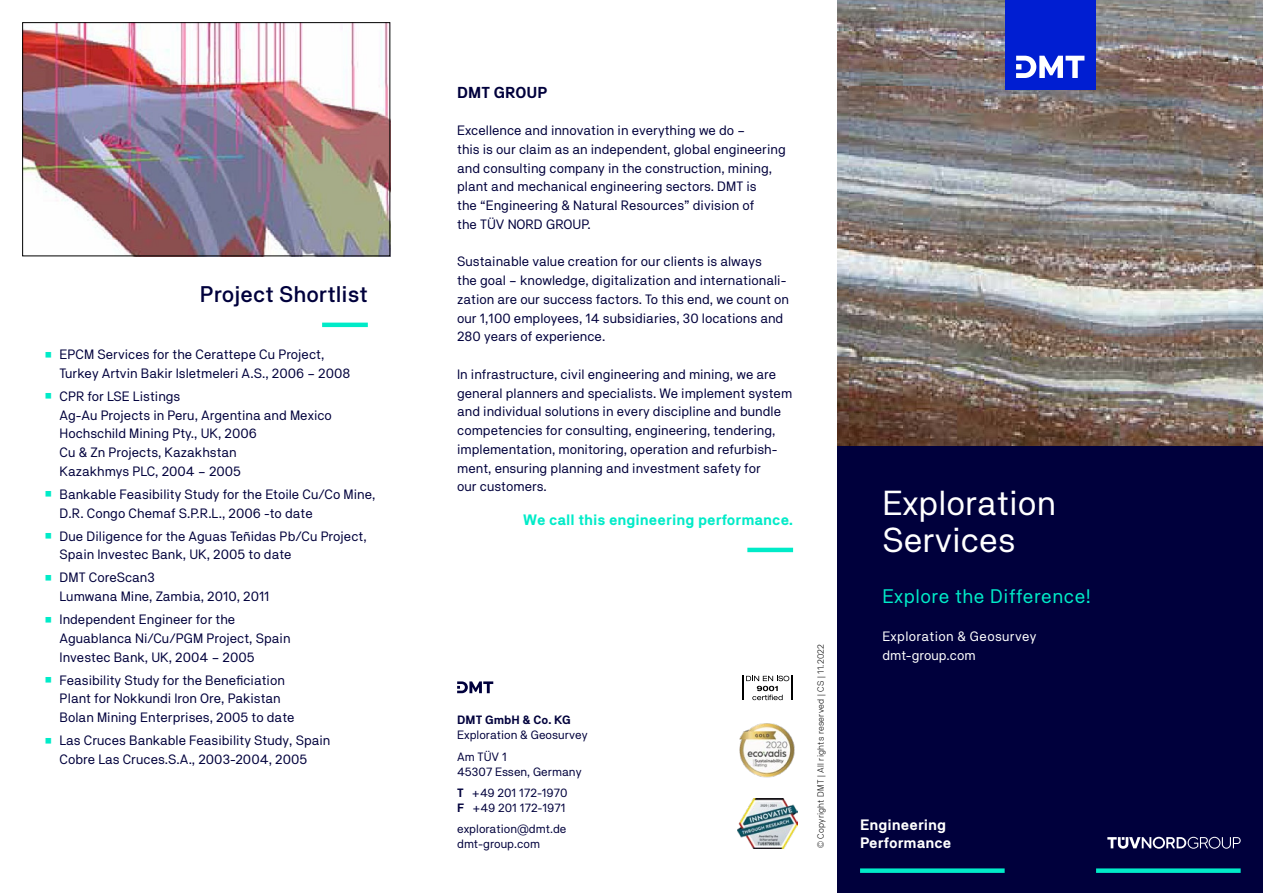
<style>
.page{position:relative;width:1263px;height:893px;background:#fff}
.page>*{position:absolute;margin:0;border:0;box-sizing:border-box;transform-origin:0 0}
.t1{font:34.5px/37.5px "TNG Pro";color:#fff}
.t2{font:500 22.5px "TNG Pro";color:#00003c}
.t3{font:19.5px "TNG Pro";letter-spacing:.025em;color:#00ebc8}
.t4{font:700 15.75px "TNG Pro";color:#00003c}
.t5{font:700 15px "TNG Pro";color:#00ebc8}
.t6{font:700 15px/18px "TNG Pro";color:#fff}
.t7{font:13.5px/18.8px "TNG Pro";color:#00003c}
.t8{font:13.5px/18.8px "TNG Pro";letter-spacing:.025em;color:#fff}
.t9{font:12px/21.5px "TNG Pro";color:#00003c}
.t10{font:700 12px "TNG Pro";color:#00003c}
.t11{font:300 9px "TNG Pro";letter-spacing:.025em;color:#000}
.s1{color:#00ebc8}
.s2{font-weight:700}
</style>
<div class="page">
<img style="left:24px;top:24px;width:364px;height:230px">
<div style="left:22px;top:22px;width:368px;height:234px;border:1px solid #000"></div>
<hr style="left:322px;top:323px;width:46px;height:4px;background:#00ebc8">
<svg style="left:457px;top:681px;width:36px;height:12px"></svg>
<img style="left:838px;top:0;width:425px;height:446px">
<div style="left:838px;top:446px;width:425px;height:447px;background:#00003c"></div>
<div style="left:1096px;top:868px;width:145px;height:5px;background:#00ebc8"></div>
<div style="left:860px;top:868px;width:145px;height:5px;background:#00ebc8"></div>
<div style="left:1005px;top:0;width:91px;height:89px;background:#001ed2"></div>
<svg style="left:1016px;top:56px;width:68px;height:22px"></svg>
<svg style="left:1107px;top:837px;width:134px;height:12px"></svg>
<img style="left:739px;top:723px;width:56px;height:55px">
<img style="left:738px;top:798px;width:59px;height:50px">
<svg style="left:742px;top:676px;width:51px;height:24px"></svg>
<hr style="left:747px;top:548px;width:46px;height:4px;background:#00ebc8">
<h2 class="t2" style="left:200px;top:281px;width:169px">Project Shortlist</h2>
<p class="t7" style="left:60px;top:345px;width:292px;text-indent:-15px"><span class="s1">○</span> EPCM Services for the Cerattepe Cu Project,<br>Turkey Artvin Bakir Isletmeleri A.S., 2006 – 2008</p>
<p class="t7" style="left:60px;top:387px;width:274px;text-indent:-15px"><span class="s1">○</span> CPR for LSE Listings<br>Ag-Au Projects in Peru, Argentina and Mexico<br>Hochschild Mining Pty., UK, 2006<br>Cu &amp; Zn Projects, Kazakhstan<br>Kazakhmys PLC, 2004 – 2005</p>
<p class="t7" style="left:60px;top:485px;width:317px;text-indent:-15px"><span class="s1">○</span> Bankable Feasibility Study for the Etoile Cu/Co Mine,<br>D.R. Congo Chemaf S.P.R.L., 2006 -to date</p>
<p class="t7" style="left:60px;top:526px;width:309px;text-indent:-15px"><span class="s1">○</span> Due Diligence for the Aguas Teñidas Pb/Cu Project,<br>Spain Investec Bank, UK, 2005 to date</p>
<p class="t7" style="left:60px;top:568px;width:212px;text-indent:-15px"><span class="s1">○</span> DMT CoreScan3<br>Lumwana Mine, Zambia, 2010, 2011</p>
<p class="t7" style="left:60px;top:610px;width:232px;text-indent:-15px"><span class="s1">○</span> Independent Engineer for the<br>Aguablanca Ni/Cu/PGM Project, Spain<br>Investec Bank, UK, 2004 – 2005</p>
<p class="t7" style="left:60px;top:670px;width:237px;text-indent:-15px"><span class="s1">○</span> Feasibility Study for the Beneficiation<br>Plant for Nokkundi Iron Ore, Pakistan<br>Bolan Mining Enterprises, 2005 to date</p>
<p class="t7" style="left:60px;top:731px;width:272px;text-indent:-15px"><span class="s1">○</span> Las Cruces Bankable Feasibility Study, Spain<br>Cobre Las Cruces.S.A., 2003-2004, 2005</p>
<p class="t4" style="left:457px;top:83px;width:92px">DMT GROUP</p>
<p class="t7" style="left:457px;top:121px;width:330px">Excellence and innovation in everything we do –<br>this is our claim as an independent, global engineering and consulting company in the construction, mining, plant and mechanical engineering sectors. DMT is<br>the “Engineering &amp; Natural Resources” division of<br>the TÜV NORD GROUP.</p>
<p class="t7" style="left:457px;top:252px;width:333px">Sustainable value creation for our clients is always<br>the goal – knowledge, digitalization and internationali&shy;zation are our success factors. To this end, we count on our 1,100 employees, 14 subsidiaries, 30 locations and 280 years of experience.</p>
<p class="t7" style="left:457px;top:365px;width:337px">In infrastructure, civil engineering and mining, we are general planners and specialists. We implement system and individual solutions in every discipline and bundle competencies for consulting, engineering, tendering, implementation, monitoring, operation and refurbish&shy;ment, ensuring planning and investment safety for<br>our customers.</p>
<p class="t5" style="left:523px;top:511px;width:271px">We call this engineering performance.</p>
<p class="t10" style="left:457px;top:713px;width:115px">DMT GmbH &amp; Co. KG</p>
<p class="t9" style="left:457px;top:724px;width:132px">Exploration &amp; Geosurvey<br>Am TÜV 1</p>
<p class="t9" style="left:457px;top:760px;width:126px">45307 Essen, Germany<br><span class="s2">T</span> +49 201 172-1970</p>
<p class="t9" style="left:457px;top:797px;width:111px"><span class="s2">F</span> +49 201 172-1971 exploration@dmt.de</p>
<p class="t9" style="left:457px;top:833px;width:84px">dmt-group.com</p>
<p class="t11" style="left:815px;top:848px;width:206px;rotate:-90deg">© Copyright DMT | All rights reserved | CS | 11.2022</p>
<h1 class="t1" style="left:882px;top:483px;width:175px">Exploration<br>Services</h1>
<h3 class="t3" style="left:882px;top:585px;width:210px">Explore the Difference!</h3>
<p class="t8" style="left:882px;top:626px;width:156px">Exploration &amp; Geosurvey dmt-group.com</p>
<p class="t6" style="left:860px;top:816px;width:93px">Engineering<br>Performance</p>
</div>
